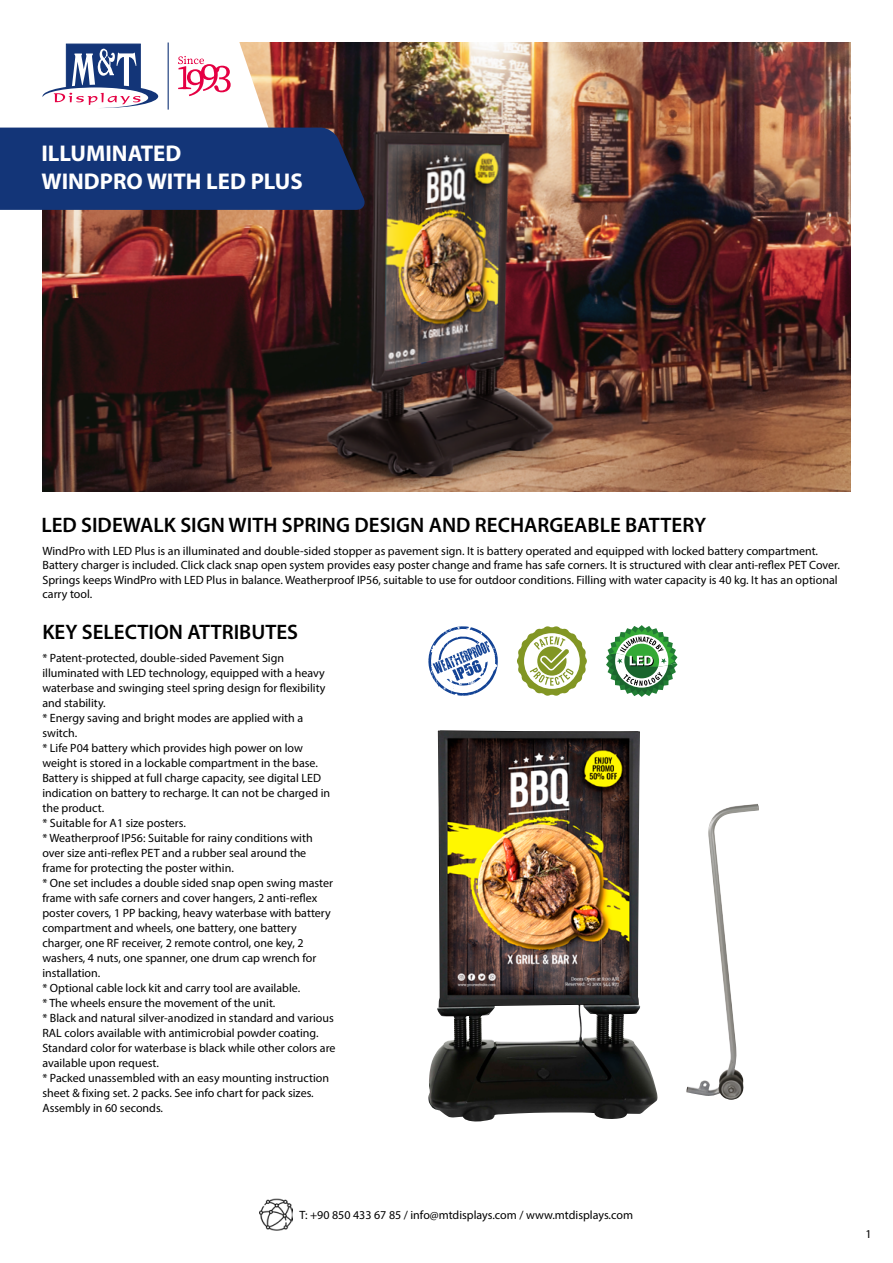
<style>
.page{position:relative;width:893px;height:1263px;background:#fff}
.page>*{position:absolute;margin:0;border:0;box-sizing:border-box;transform-origin:0 0}
.t1{font:700 22.8px/27.5px "Myriad Pro";color:#fff}
.t2{font:600 21px "Myriad Pro";color:#000}
.t3{font:12px/15px "Myriad Pro";color:#000}
</style>
<div class="page">
<img style="left:260px;top:1198px;width:33px;height:33px">
<img style="left:686px;top:803px;width:73px;height:297px">
<img style="left:428px;top:730px;width:230px;height:392px">
<svg style="left:606px;top:625px;width:71px;height:72px"></svg>
<svg style="left:428px;top:626px;width:70px;height:70px"></svg>
<svg style="left:517px;top:626px;width:70px;height:70px"></svg>
<img style="left:43px;top:43px;width:807px;height:448px">
<svg style="left:0;top:42px;width:366px;height:168px"></svg>
<h1 class="t1" style="left:41px;top:139px;width:263px">ILLUMINATED<br>WINDPRO WITH LED PLUS</h1>
<h2 class="t2" style="left:41px;top:511px;width:666px">LED SIDEWALK SIGN WITH SPRING DESIGN AND RECHARGEABLE BATTERY</h2>
<p class="t3" style="left:43px;top:543px;width:799px;line-height:14.4px">WindPro with LED Plus is an illuminated and double-sided stopper as pavement sign. It is battery operated and equipped with locked battery compartment.<br>Battery charger is included. Click clack snap open system provides easy poster change and frame has safe corners. It is structured with clear anti-reflex PET Cover.<br>Springs keeps WindPro with LED Plus in balance. Weatherproof IP56, suitable to use for outdoor conditions. Filling with water capacity is 40 kg. It has an optional carry tool.</p>
<h2 class="t2" style="left:42px;top:618px;width:257px">KEY SELECTION ATTRIBUTES</h2>
<p class="t3" style="left:42px;top:651px;width:295px">* Patent-protected, double-sided Pavement Sign illuminated with LED technology, equipped with a heavy waterbase and swinging steel spring design for flexibility and stability.<br>* Energy saving and bright modes are applied with a switch.<br>* Life P04 battery which provides high power on low weight is stored in a lockable compartment in the base.<br>Battery is shipped at full charge capacity, see digital LED indication on battery to recharge. It can not be charged in the product.<br>* Suitable for A1 size posters.<br>* Weatherproof IP56: Suitable for rainy conditions with over size anti-reflex PET and a rubber seal around the frame for protecting the poster within.<br>* One set includes a double sided snap open swing master frame with safe corners and cover hangers, 2 anti-reflex poster covers, 1 PP backing, heavy waterbase with battery compartment and wheels, one battery, one battery charger, one RF receiver, 2 remote control, one key, 2 washers, 4 nuts, one spanner, one drum cap wrench for installation.<br>* Optional cable lock kit and carry tool are available.<br>* The wheels ensure the movement of the unit.<br>* Black and natural silver-anodized in standard and various RAL colors available with antimicrobial powder coating.<br>Standard color for waterbase is black while other colors are available upon request.<br>* Packed unassembled with an easy mounting instruction sheet &amp; fixing set. 2 packs. See info chart for pack sizes.<br>Assembly in 60 seconds.</p>
<p class="t3" style="left:299px;top:1207px;width:335px">T: +90 850 433 67 85 / info@mtdisplays.com / www.mtdisplays.com</p>
<p class="t3" style="left:865px;top:1226px;width:8px">1</p>
</div>
